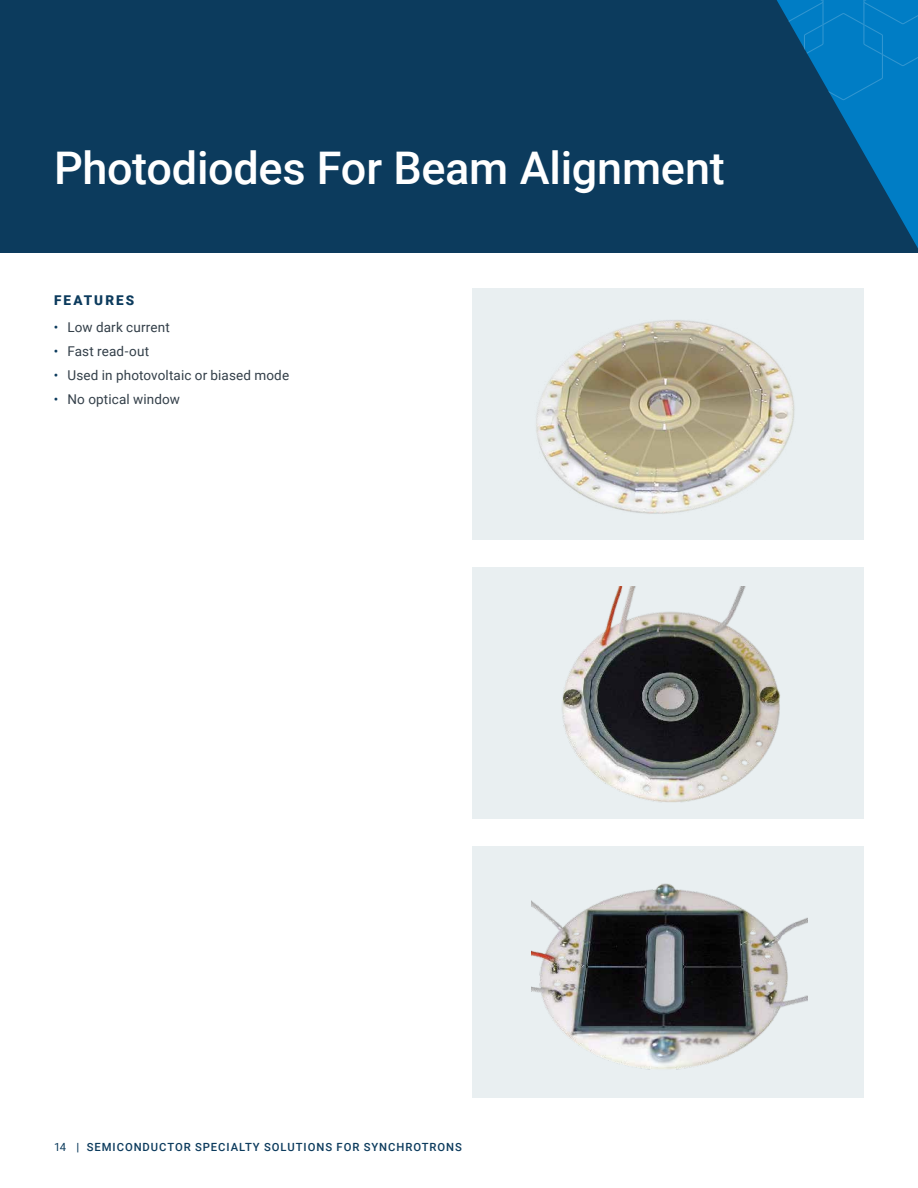
<style>
.page{position:relative;width:918px;height:1188px;background:#fff}
.page>*{position:absolute;margin:0;border:0;box-sizing:border-box;transform-origin:0 0}
.t1{font:500 45px "Roboto";letter-spacing:-.005em;color:#fff}
.t2{font:13.5px "Roboto";letter-spacing:.01em;color:#333f49}
.t3{font:900 13.5px "Roboto";letter-spacing:.15em;color:#0c3b5d}
.t4{font:500 11.25px "Roboto";letter-spacing:.085em;color:#0c3b5d}
.s1{color:#0c3b5d}
.s2{font-weight:400}
</style>
<div class="page">
<div style="left:0;top:0;width:918px;height:252px;background:#0c3b5d"></div>
<svg style="left:776px;top:0;width:142px;height:248px"></svg>
<div style="left:472px;top:288px;width:392px;height:251px;background:#e9eff1"></div>
<img style="left:536px;top:320px;width:259px;height:194px">
<div style="left:472px;top:847px;width:392px;height:251px;background:#e9eff1"></div>
<img style="left:532px;top:883px;width:276px;height:187px">
<div style="left:472px;top:568px;width:392px;height:251px;background:#e9eff1"></div>
<img style="left:562px;top:586px;width:218px;height:216px">
<h1 class="t1" style="left:54px;top:136px;width:672px">Photodiodes For Beam Alignment</h1>
<p class="t3" style="left:54px;top:291px;width:81px">FEATURES</p>
<p class="t2" style="left:54px;top:318px;width:118px"><span class="s1">•</span> Low dark current</p>
<p class="t2" style="left:54px;top:342px;width:97px"><span class="s1">•</span> Fast read-out</p>
<p class="t2" style="left:54px;top:366px;width:237px"><span class="s1">•</span> Used in photovoltaic or biased mode</p>
<p class="t2" style="left:54px;top:390px;width:128px"><span class="s1">•</span> No optical window</p>
<p class="t4" style="left:54px;top:1139px;width:409px"><span class="s2">14</span> | SEMICONDUCTOR SPECIALTY SOLUTIONS FOR SYNCHROTRONS</p>
</div>
